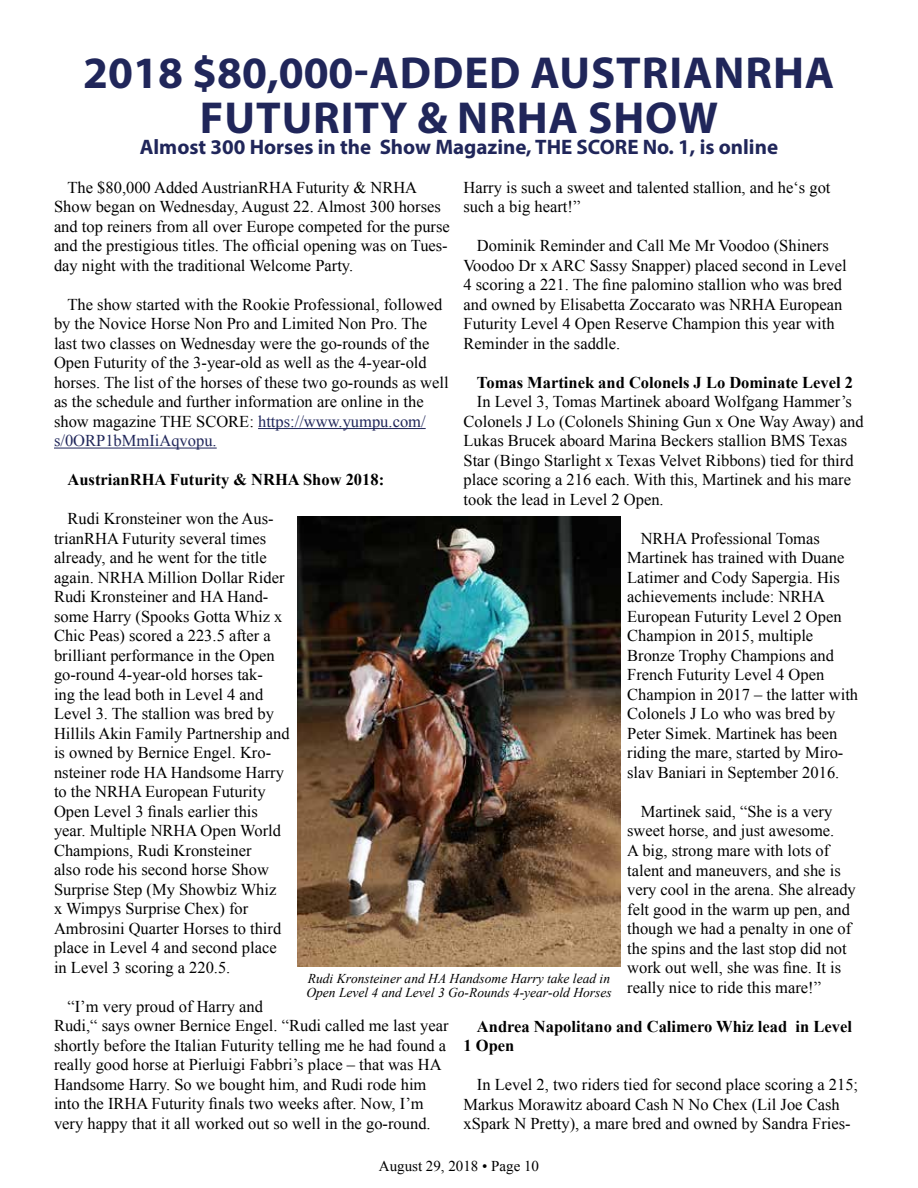
<style>
.page{position:relative;width:918px;height:1188px;background:#fff}
.page>*{position:absolute;margin:0;border:0;box-sizing:border-box;transform-origin:0 0}
.t1{font:700 45px/45px "Myriad Pro";letter-spacing:.02em;color:#20265a;text-align:center}
.t2{font:700 21px "Myriad Pro";color:#20265a}
.t3{font:16.5px/19.5px "Times New Roman";color:#000}
.t4{font:700 16.5px/19.5px "Times New Roman";color:#000}
.t5{font:15px "Times New Roman";color:#000}
.t6{font:italic 13.5px/13.5px "Times New Roman";color:#000}
.s1{color:#20265a}
</style>
<div class="page">
<hr style="left:258px;top:428px;width:168px;height:1px;background:#20265a">
<hr style="left:54px;top:448px;width:163px;height:1px;background:#20265a">
<img style="left:298px;top:516px;width:322px;height:450px">
<h1 class="t1" style="left:83px;top:49px;width:753px">2018 $80,000-ADDED AUSTRIANRHA<br>FUTURITY &amp; NRHA SHOW</h1>
<p class="t2" style="left:140px;top:133px;width:640px">Almost 300 Horses in the Show Magazine, THE SCORE No. 1, is online</p>
<p class="t3" style="left:54px;top:177px;width:397px;text-indent:13px">The $80,000 Added AustrianRHA Futurity &amp; NRHA Show began on Wednesday, August 22. Almost 300 horses and top reiners from all over Europe competed for the purse and the prestigious titles. The official opening was on Tues&shy;day night with the traditional Welcome Party.</p>
<p class="t3" style="left:54px;top:294px;width:396px;text-indent:13px">The show started with the Rookie Professional, followed by the Novice Horse Non Pro and Limited Non Pro. The last two classes on Wednesday were the go-rounds of the Open Futurity of the 3-year-old as well as the 4-year-old horses. The list of the horses of these two go-rounds as well as the schedule and further information are online in the show magazine THE SCORE: <span class="s1">https://www.yumpu.com/ s/0ORP1bMmIiAqvopu.</span></p>
<p class="t4" style="left:68px;top:470px;width:318px">AustrianRHA Futurity &amp; NRHA Show 2018:</p>
<p class="t3" style="left:54px;top:509px;width:237px;text-indent:13px">Rudi Kronsteiner won the Aus&shy;trianRHA Futurity several times already, and he went for the title again. NRHA Million Dollar Rider<br>Rudi Kronsteiner and HA Hand&shy;some Harry (Spooks Gotta Whiz x<br>Chic Peas) scored a 223.5 after a brilliant performance in the Open go-round 4-year-old horses tak-<br>ing the lead both in Level 4 and<br>Level 3. The stallion was bred by<br>Hillils Akin Family Partnership and is owned by Bernice Engel. Kro&shy;nsteiner rode HA Handsome Harry to the NRHA European Futurity<br>Open Level 3 finals earlier this year. Multiple NRHA Open World<br>Champions, Rudi Kronsteiner<br>also rode his second horse Show<br>Surprise Step (My Showbiz Whiz<br>x Wimpys Surprise Chex) for<br>Ambrosini Quarter Horses to third place in Level 4 and second place in Level 3 scoring a 220.5.</p>
<p class="t3" style="left:54px;top:996px;width:396px;text-indent:13px">“I’m very proud of Harry and<br>Rudi,“ says owner Bernice Engel. “Rudi called me last year shortly before the Italian Futurity telling me he had found a really good horse at Pierluigi Fabbri’s place – that was HA Handsome Harry. So we bought him, and Rudi rode him into the IRHA Futurity finals two weeks after. Now, I’m very happy that it all worked out so well in the go-round.</p>
<p class="t3" style="left:464px;top:177px;width:369px">Harry is such a sweet and talented stallion, and he‘s got such a big heart!”</p>
<p class="t3" style="left:464px;top:236px;width:385px;text-indent:13px">Dominik Reminder and Call Me Mr Voodoo (Shiners Voodoo Dr x ARC Sassy Snapper) placed second in Level 4 scoring a 221. The fine palomino stallion who was bred and owned by Elisabetta Zoccarato was NRHA European Futurity Level 4 Open Reserve Champion this year with Reminder in the saddle.</p>
<p class="t4" style="left:477px;top:372px;width:378px">Tomas Martinek and Colonels J Lo Dominate Level 2</p>
<p class="t3" style="left:464px;top:392px;width:402px;text-indent:13px">In Level 3, Tomas Martinek aboard Wolfgang Hammer’s Colonels J Lo (Colonels Shining Gun x One Way Away) and Lukas Brucek aboard Marina Beckers stallion BMS Texas Star (Bingo Starlight x Texas Velvet Ribbons) tied for third place scoring a 216 each. With this, Martinek and his mare took the lead in Level 2 Open.</p>
<p class="t3" style="left:627px;top:528px;width:232px;text-indent:13px">NRHA Professional Tomas<br>Martinek has trained with Duane<br>Latimer and Cody Sapergia. His achievements include: NRHA<br>European Futurity Level 2 Open<br>Champion in 2015, multiple<br>Bronze Trophy Champions and<br>French Futurity Level 4 Open<br>Champion in 2017 – the latter with<br>Colonels J Lo who was bred by<br>Peter Simek. Martinek has been riding the mare, started by Miro&shy;slav Baniari in September 2016.</p>
<p class="t3" style="left:627px;top:801px;width:230px;text-indent:13px">Martinek said, “She is a very sweet horse, and just awesome.<br>A big, strong mare with lots of talent and maneuvers, and she is very cool in the arena. She already felt good in the warm up pen, and though we had a penalty in one of the spins and the last stop did not work out well, she was fine. It is really nice to ride this mare!”</p>
<p class="t4" style="left:463px;top:1016px;width:390px;text-indent:13px">Andrea Napolitano and Calimero Whiz lead in Level<br>1 Open</p>
<p class="t3" style="left:463px;top:1075px;width:396px;text-indent:13px">In Level 2, two riders tied for second place scoring a 215;<br>Markus Morawitz aboard Cash N No Chex (Lil Joe Cash xSpark N Pretty), a mare bred and owned by Sandra Fries-</p>
<p class="t6" style="left:306px;top:971px;width:307px">Rudi Kronsteiner and HA Handsome Harry take lead in<br>Open Level 4 and Level 3 Go-Rounds 4-year-old Horses</p>
<p class="t5" style="left:379px;top:1156px;width:162px">August 29, 2018 • Page 10</p>
</div>
